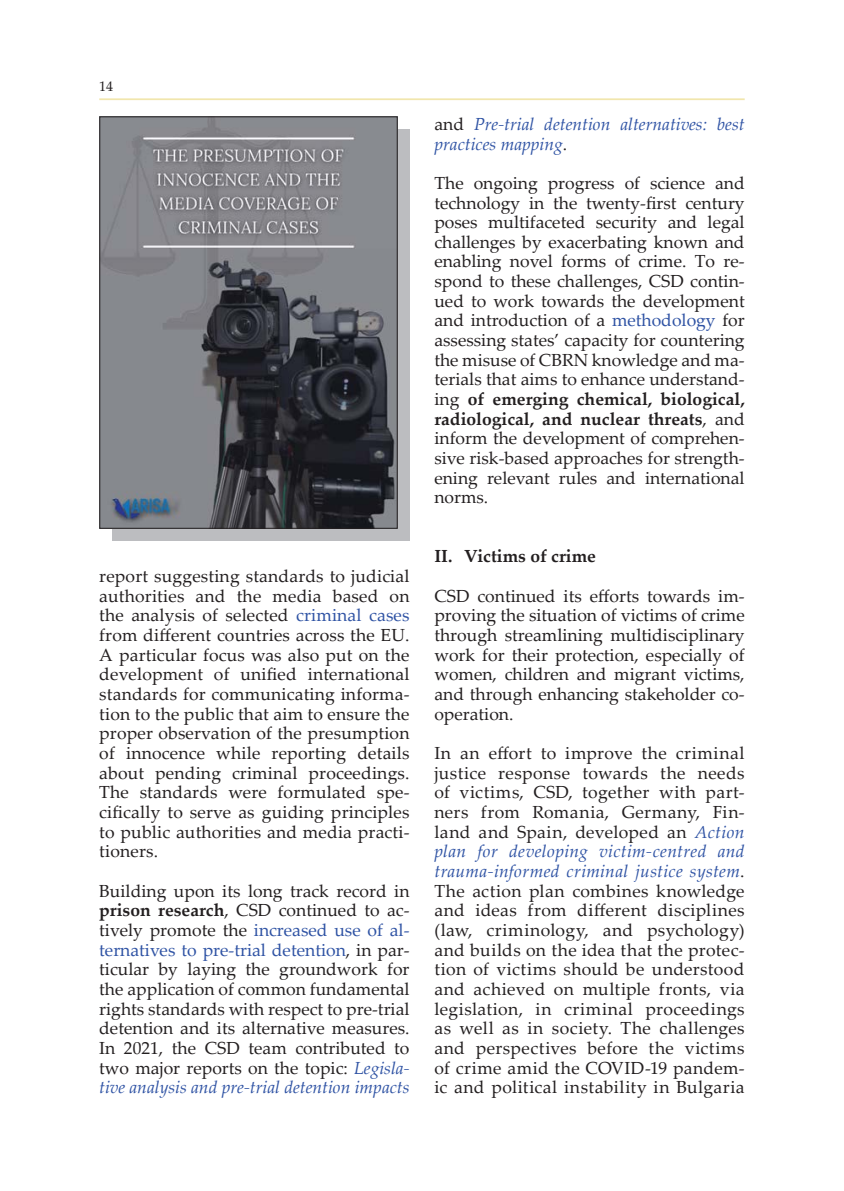
<style>
.page{position:relative;width:844px;height:1191px;background:#fff}
.page>*{position:absolute;margin:0;border:0;box-sizing:border-box;transform-origin:0 0}
.t1{font:17.5px/19.6px "Palatino Linotype";color:#231f20;text-align:justify}
.t2{font:italic 17.5px/19.6px "Palatino Linotype";color:#2f53a4}
.t3{font:700 17.5px "Palatino Linotype";color:#231f20}
.t4{font:14px "Palatino Linotype";color:#231f20}
.s1{color:#2f53a4}
.s2{font-weight:700}
.s3{font-style:italic;color:#2f53a4}
.s4{font-style:normal;color:#231f20}
</style>
<div class="page">
<hr style="left:99px;top:98px;width:645px;height:2px;background:#f1e6ad">
<div style="left:112px;top:129px;width:297px;height:412px;background:#bcbdc0"></div>
<img style="left:101px;top:119px;width:294px;height:407px">
<div style="left:99px;top:117px;width:298px;height:411px;border:1px solid #231f20"></div>
<p class="t4" style="left:99px;top:77px;width:15px">14</p>
<p class="t1" style="left:99px;top:565px;width:312px">report suggesting standards to judicial authorities and the media based on the analysis of selected <span class="s1">criminal cases </span>from different countries across the EU.<br>A particular focus was also put on the development of unified international standards for communicating informa&shy;tion to the public that aim to ensure the proper observation of the presumption of innocence while reporting details about pending criminal proceedings.<br>The standards were formulated spe&shy;cifically to serve as guiding principles to public authorities and media practi&shy;tioners.</p>
<p class="t1" style="left:99px;top:880px;width:312px">Building upon its long track record in <span class="s2">prison research</span>, CSD continued to ac&shy;tively promote the <span class="s1">increased use of al&shy;ternatives to pre-trial detention</span>, in par&shy;ticular by laying the groundwork for the application of common fundamental rights standards with respect to pre-trial detention and its alternative measures.<br>In 2021, the CSD team contributed to two major reports on the topic: <span class="s3">Legisla&shy;tive analysis and pre-trial detention impacts</span></p>
<p class="t2" style="left:434px;top:113px;width:312px"><span class="s4">and</span> Pre-trial detention alternatives: best practices mapping<span class="s4">.</span></p>
<p class="t1" style="left:434px;top:172px;width:312px">The ongoing progress of science and technology in the twenty-first century poses multifaceted security and legal challenges by exacerbating known and enabling novel forms of crime. To re&shy;spond to these challenges, CSD contin&shy;ued to work towards the development and introduction of a <span class="s1">methodology</span> for assessing states’ capacity for countering the misuse of CBRN knowledge and ma&shy;terials that aims to enhance understand&shy;ing <span class="s2">of emerging chemical, biological, radiological, and nuclear threats</span>, and inform the development of comprehen&shy;sive risk-based approaches for strength&shy;ening relevant rules and international norms.</p>
<p class="t3" style="left:434px;top:544px;width:163px">II. Victims of crime</p>
<p class="t1" style="left:434px;top:585px;width:312px">CSD continued its efforts towards im&shy;proving the situation of victims of crime through streamlining multidisciplinary work for their protection, especially of women, children and migrant victims, and through enhancing stakeholder co&shy;operation.</p>
<p class="t1" style="left:434px;top:742px;width:312px">In an effort to improve the criminal justice response towards the needs of victims, CSD, together with part&shy;ners from Romania, Germany, Fin&shy;land and Spain, developed an <span class="s3">Action plan for developing victim-centred and trauma-informed criminal justice system</span>.<br>The action plan combines knowledge and ideas from different disciplines (law, criminology, and psychology) and builds on the idea that the protec&shy;tion of victims should be understood and achieved on multiple fronts, via legislation, in criminal proceedings as well as in society. The challenges and perspectives before the victims of crime amid the COVID-19 pandem&shy;ic and political instability in Bulgaria</p>
</div>
